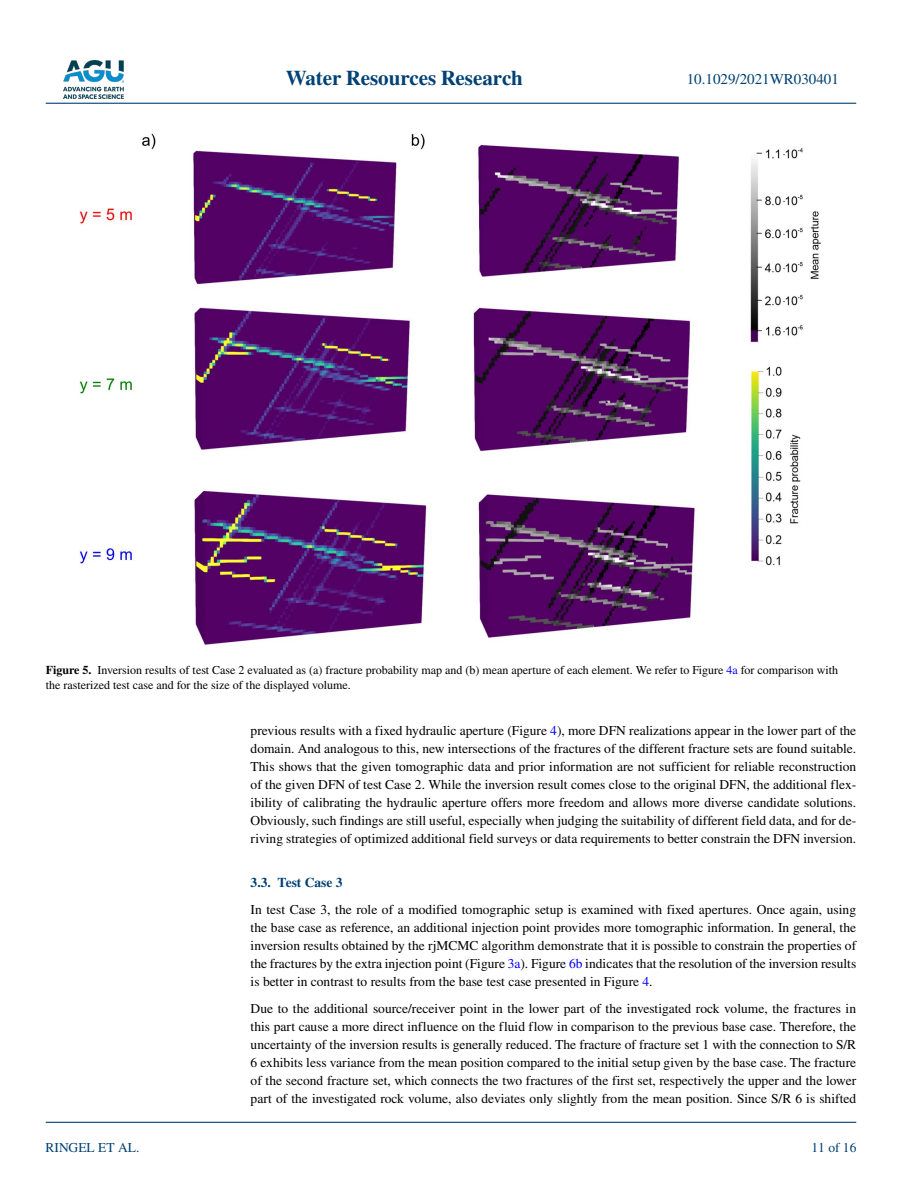
<style>
.page{position:relative;width:902px;height:1183px;background:#fff}
.page>*{position:absolute;margin:0;border:0;box-sizing:border-box;transform-origin:0 0}
.t1{font:700 21px "STIX";color:#004174}
.t2{font:15px "STIX";color:#004174}
.t3{font:13.5px/18px "STIX";color:#000;text-align:justify}
.t4{font:13.5px "STIX";color:#004174}
.t5{font:700 13.5px "STIX";color:#004174}
.t6{font:12px/15px "STIX";color:#000}
.s1{font-weight:700}
.s2{color:#00f}
</style>
<div class="page">
<img style="left:63px;top:60px;width:60px;height:39px">
<hr style="left:46px;top:103px;width:810px;height:1px;background:#004174">
<hr style="left:46px;top:1121px;width:810px;height:1px;background:#004174">
<img style="left:79px;top:134px;width:742px;height:511px">
<h1 class="t1" style="left:285px;top:66px;width:239px">Water Resources Research</h1>
<p class="t2" style="left:686px;top:69px;width:154px">10.1029/2021WR030401</p>
<p class="t6" style="left:46px;top:663px;width:793px"><span class="s1">Figure 5.</span> Inversion results of test Case 2 evaluated as (a) fracture probability map and (b) mean aperture of each element. We refer to Figure <span class="s2">4a</span> for comparison with the rasterized test case and for the size of the displayed volume.</p>
<p class="t4" style="left:45px;top:1138px;width:95px">RINGEL ET AL.</p>
<p class="t3" style="left:250px;top:722px;width:607px">previous results with a fixed hydraulic aperture (Figure <span class="s2">4</span>), more DFN realizations appear in the lower part of the domain. And analogous to this, new intersections of the fractures of the different fracture sets are found suitable.<br>This shows that the given tomographic data and prior information are not sufficient for reliable reconstruction of the given DFN of test Case 2. While the inversion result comes close to the original DFN, the additional flex&shy;ibility of calibrating the hydraulic aperture offers more freedom and allows more diverse candidate solutions.<br>Obviously, such findings are still useful, especially when judging the suitability of different field data, and for de&shy;riving strategies of optimized additional field surveys or data requirements to better constrain the DFN inversion.</p>
<p class="t5" style="left:250px;top:873px;width:93px">3.3. Test Case 3</p>
<p class="t3" style="left:250px;top:900px;width:607px">In test Case 3, the role of a modified tomographic setup is examined with fixed apertures. Once again, using the base case as reference, an additional injection point provides more tomographic information. In general, the inversion results obtained by the rjMCMC algorithm demonstrate that it is possible to constrain the properties of the fractures by the extra injection point (Figure <span class="s2">3a</span>). Figure <span class="s2">6b</span> indicates that the resolution of the inversion results is better in contrast to results from the base test case presented in Figure <span class="s2">4</span>.</p>
<p class="t3" style="left:250px;top:999px;width:607px">Due to the additional source/receiver point in the lower part of the investigated rock volume, the fractures in this part cause a more direct influence on the fluid flow in comparison to the previous base case. Therefore, the uncertainty of the inversion results is generally reduced. The fracture of fracture set 1 with the connection to S/R 6 exhibits less variance from the mean position compared to the initial setup given by the base case. The fracture of the second fracture set, which connects the two fractures of the first set, respectively the upper and the lower part of the investigated rock volume, also deviates only slightly from the mean position. Since S/R 6 is shifted</p>
<p class="t4" style="left:811px;top:1138px;width:46px">11 of 16</p>
</div>
